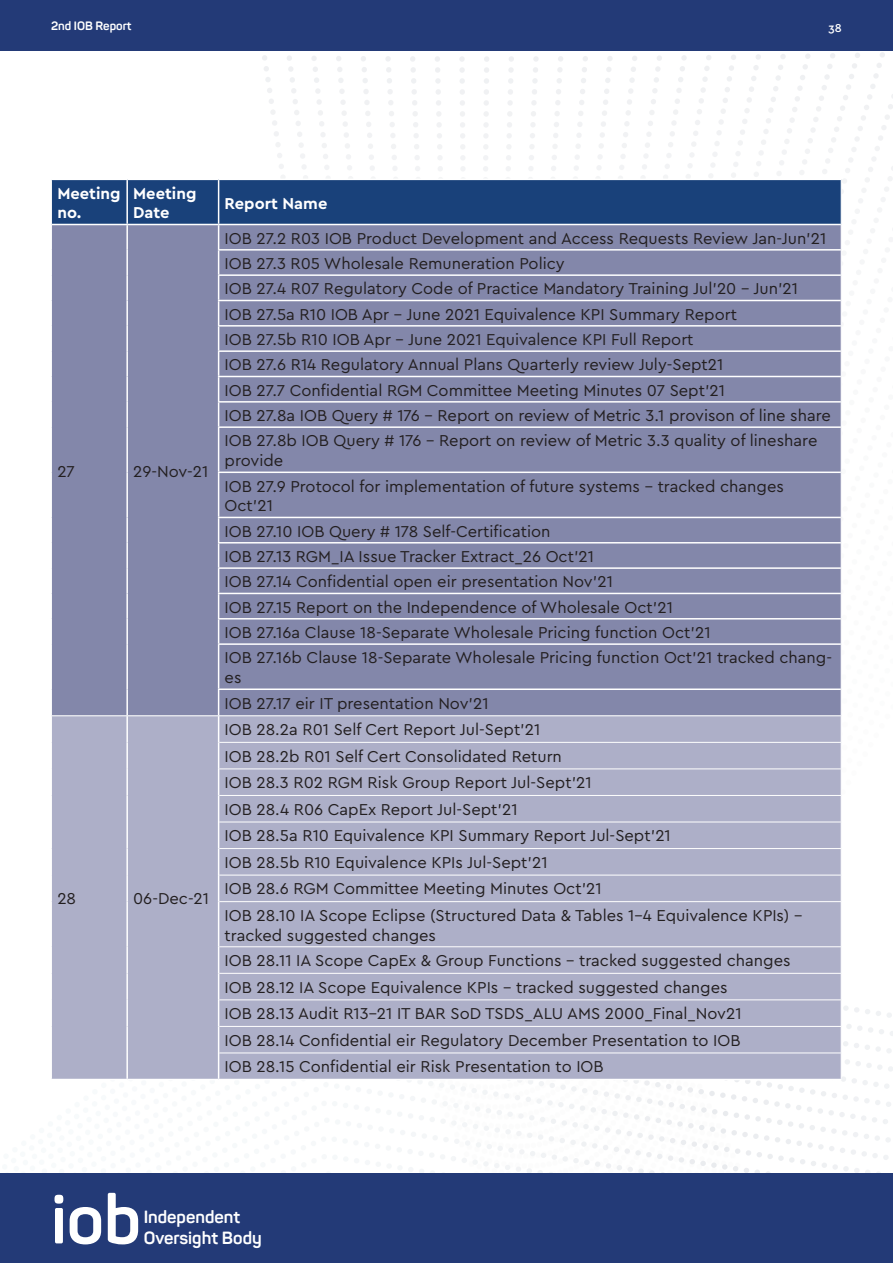
<style>
.page{position:relative;width:893px;height:1263px;background:#fff}
.page>*{position:absolute;margin:0;border:0;box-sizing:border-box;transform-origin:0 0}
.t1{font:700 68.4px "Panton";color:#fff}
.t2{font:700 17.4px/20.9px "Panton";color:#fff}
.t3{font:16.5px/25.3px "Cera Pro";color:#231f20}
.t4{font:700 16.5px/19.8px "Cera Pro";color:#fff}
.t5{font:700 12px "Panton";color:#fff}
.t6{font:500 12px "Cera PRO";color:#fff}
</style>
<div class="page">
<div style="left:52px;top:427px;width:789px;height:288px;background:#8387aa"></div>
<div style="left:52px;top:716px;width:789px;height:363px;background:#adafc8"></div>
<hr style="left:126px;top:427px;width:2px;height:45px;background:#fff">
<hr style="left:218px;top:426px;width:623px;height:2px;background:#fff">
<hr style="left:218px;top:428px;width:1px;height:44px;background:#fff">
<hr style="left:126px;top:472px;width:2px;height:45px;background:#fff">
<hr style="left:218px;top:472px;width:623px;height:1px;background:#fff">
<hr style="left:218px;top:473px;width:1px;height:44px;background:#fff">
<hr style="left:126px;top:517px;width:2px;height:26px;background:#fff">
<hr style="left:218px;top:517px;width:623px;height:1px;background:#fff">
<hr style="left:126px;top:543px;width:2px;height:25px;background:#fff">
<hr style="left:218px;top:542px;width:623px;height:1px;background:#fff">
<hr style="left:126px;top:568px;width:2px;height:25px;background:#fff">
<hr style="left:218px;top:567px;width:623px;height:2px;background:#fff">
<hr style="left:126px;top:593px;width:2px;height:26px;background:#fff">
<hr style="left:218px;top:593px;width:623px;height:1px;background:#fff">
<hr style="left:126px;top:619px;width:2px;height:25px;background:#fff">
<hr style="left:218px;top:618px;width:623px;height:1px;background:#fff">
<svg style="left:218px;top:518px;width:1px;height:125px"></svg>
<hr style="left:126px;top:644px;width:2px;height:45px;background:#fff">
<hr style="left:218px;top:643px;width:623px;height:2px;background:#fff">
<hr style="left:218px;top:645px;width:1px;height:43px;background:#fff">
<hr style="left:126px;top:689px;width:2px;height:26px;background:#fff">
<hr style="left:218px;top:688px;width:623px;height:2px;background:#fff">
<hr style="left:126px;top:716px;width:2px;height:26px;background:#fff">
<hr style="left:126px;top:742px;width:2px;height:27px;background:#fff">
<hr style="left:126px;top:769px;width:2px;height:26px;background:#fff">
<hr style="left:126px;top:795px;width:2px;height:27px;background:#fff">
<hr style="left:126px;top:822px;width:2px;height:26px;background:#fff">
<hr style="left:126px;top:848px;width:2px;height:27px;background:#fff">
<hr style="left:126px;top:875px;width:2px;height:27px;background:#fff">
<svg style="left:218px;top:690px;width:1px;height:212px"></svg>
<hr style="left:126px;top:902px;width:2px;height:45px;background:#fff">
<hr style="left:218px;top:902px;width:1px;height:45px;background:#fff">
<hr style="left:126px;top:947px;width:2px;height:26px;background:#fff">
<hr style="left:126px;top:973px;width:2px;height:27px;background:#fff">
<hr style="left:126px;top:1000px;width:2px;height:26px;background:#fff">
<hr style="left:126px;top:1026px;width:2px;height:27px;background:#fff">
<hr style="left:126px;top:1053px;width:2px;height:26px;background:#fff">
<svg style="left:218px;top:947px;width:1px;height:132px"></svg>
<svg style="left:51px;top:179px;width:791px;height:248px;background:#7781a6"></svg>
<hr style="left:127px;top:715px;width:92px;height:1px;background:#fff">
<hr style="left:219px;top:742px;width:623px;height:1px;background:#fff">
<hr style="left:219px;top:768px;width:623px;height:1px;background:#fff">
<hr style="left:219px;top:795px;width:623px;height:1px;background:#fff">
<hr style="left:219px;top:822px;width:623px;height:1px;background:#fff">
<hr style="left:219px;top:848px;width:623px;height:1px;background:#fff">
<hr style="left:219px;top:875px;width:623px;height:1px;background:#fff">
<hr style="left:219px;top:901px;width:623px;height:1px;background:#fff">
<hr style="left:219px;top:946px;width:623px;height:1px;background:#fff">
<hr style="left:219px;top:973px;width:623px;height:1px;background:#fff">
<hr style="left:219px;top:999px;width:623px;height:1px;background:#fff">
<hr style="left:219px;top:1026px;width:623px;height:1px;background:#fff">
<hr style="left:219px;top:1052px;width:623px;height:1px;background:#fff">
<div style="left:0;top:1174px;width:893px;height:89px;background:#233a77"></div>
<div style="left:0;top:0;width:893px;height:51px;background:#233a77"></div>
<p class="t5" style="left:51px;top:18px;width:82px">2nd IOB Report</p>
<p class="t6" style="left:829px;top:20px;width:15px">38</p>
<p class="t4" style="left:57px;top:183px;width:65px">Meeting no.</p>
<p class="t4" style="left:133px;top:183px;width:65px">Meeting<br>Date</p>
<p class="t4" style="left:225px;top:192px;width:104px">Report Name</p>
<p class="t3" style="left:57px;top:458px;width:19px">27</p>
<p class="t3" style="left:133px;top:458px;width:77px">29-Nov-21</p>
<p class="t3" style="left:57px;top:885px;width:20px">28</p>
<p class="t3" style="left:133px;top:885px;width:77px">06-Dec-21</p>
<p class="t3" style="left:225px;top:225px;width:608px">IOB 27.2 R03 IOB Product Development and Access Requests Review Jan-Jun'21<br>IOB 27.3 R05 Wholesale Remuneration Policy<br>IOB 27.4 R07 Regulatory Code of Practice Mandatory Training Jul'20 - Jun'21<br>IOB 27.5a R10 IOB Apr - June 2021 Equivalence KPI Summary Report<br>IOB 27.5b R10 IOB Apr - June 2021 Equivalence KPI Full Report<br>IOB 27.6 R14 Regulatory Annual Plans Quarterly review July-Sept21<br>IOB 27.7 Confidential RGM Committee Meeting Minutes 07 Sept'21<br>IOB 27.8a IOB Query # 176 - Report on review of Metric 3.1 provison of line share IOB 27.8b IOB Query # 176 - Report on review of Metric 3.3 quality of lineshare</p>
<p class="t3" style="left:225px;top:447px;width:561px">provide<br>IOB 27.9 Protocol for implementation of future systems - tracked changes</p>
<p class="t3" style="left:225px;top:492px;width:609px">Oct'21<br>IOB 27.10 IOB Query # 178 Self-Certification<br>IOB 27.13 RGM_IA Issue Tracker Extract_26 Oct'21<br>IOB 27.14 Confidential open eir presentation Nov’21<br>IOB 27.15 Report on the Independence of Wholesale Oct'21<br>IOB 27.16a Clause 18-Separate Wholesale Pricing function Oct'21<br>IOB 27.16b Clause 18-Separate Wholesale Pricing function Oct'21 tracked chang-</p>
<p class="t3" style="left:225px;top:664px;width:266px">es<br>IOB 27.17 eir IT presentation Nov’21</p>
<p class="t3" style="left:225px;top:715px;width:578px;line-height:26.5px">IOB 28.2a R01 Self Cert Report Jul-Sept’21<br>IOB 28.2b R01 Self Cert Consolidated Return<br>IOB 28.3 R02 RGM Risk Group Report Jul-Sept’21<br>IOB 28.4 R06 CapEx Report Jul-Sept’21<br>IOB 28.5a R10 Equivalence KPI Summary Report Jul-Sept’21<br>IOB 28.5b R10 Equivalence KPIs Jul-Sept’21<br>IOB 28.6 RGM Committee Meeting Minutes Oct’21<br>IOB 28.10 IA Scope Eclipse (Structured Data &amp; Tables 1-4 Equivalence KPIs) –</p>
<p class="t3" style="left:225px;top:921px;width:568px;line-height:26.2px">tracked suggested changes<br>IOB 28.11 IA Scope CapEx &amp; Group Functions – tracked suggested changes IOB 28.12 IA Scope Equivalence KPIs – tracked suggested changes<br>IOB 28.13 Audit R13-21 IT BAR SoD TSDS_ALU AMS 2000_Final_Nov21<br>IOB 28.14 Confidential eir Regulatory December Presentation to IOB<br>IOB 28.15 Confidential eir Risk Presentation to IOB</p>
<h1 class="t1" style="left:51px;top:1177px;width:91px">iob</h1>
<p class="t2" style="left:144px;top:1206px;width:120px">Independent<br>Oversight Body</p>
</div>
